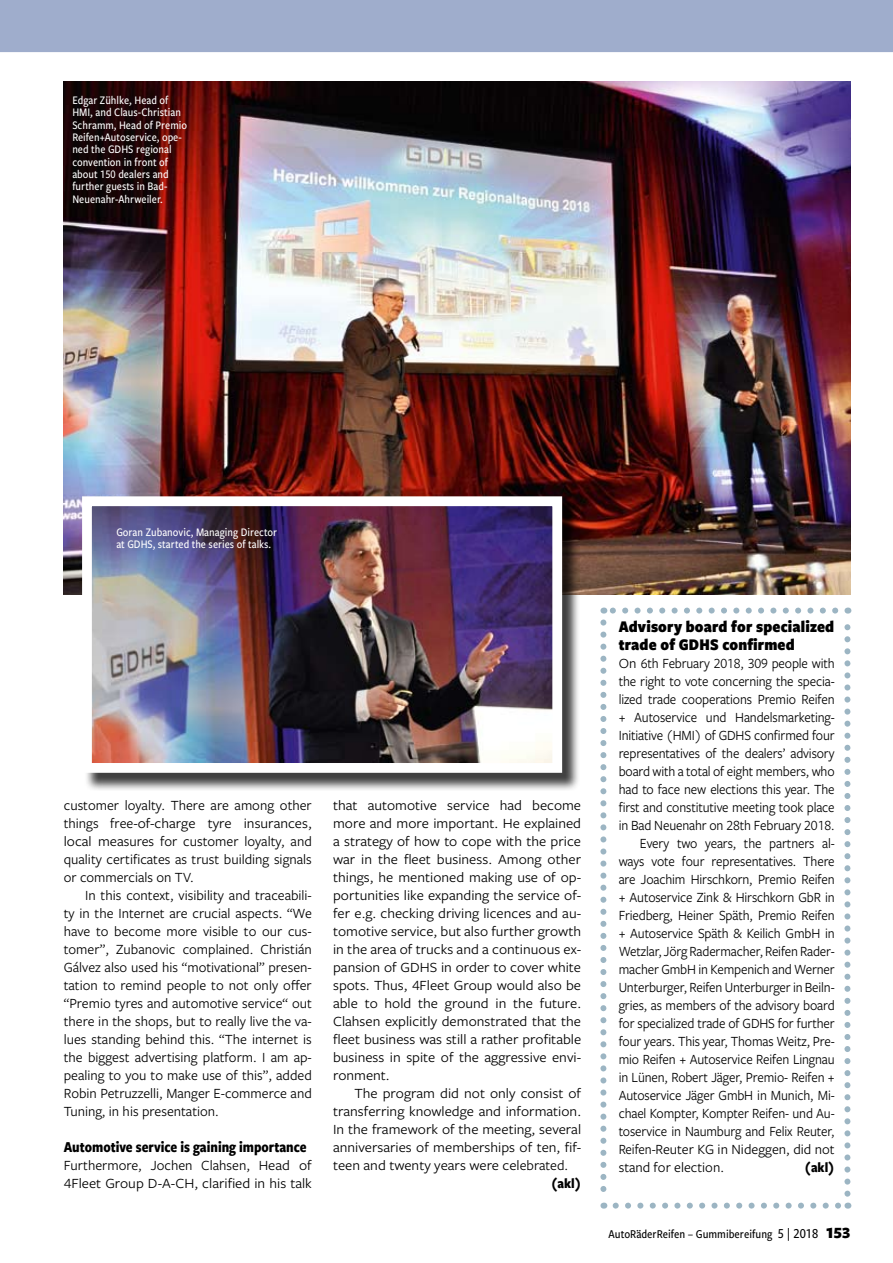
<style>
.page{position:relative;width:893px;height:1263px;background:#fff}
.page>*{position:absolute;margin:0;border:0;box-sizing:border-box;transform-origin:0 0}
.t1{font:900 16.95px/18px "Freight Sans Cnd Pro";letter-spacing:.01em;color:#000}
.t2{font:700 15.75px "Freight Sans Cnd Pro";color:#000;scale:.95 1}
.t3{font:14.55px "Freight Sans Pro";letter-spacing:-.01em;color:#000;scale:.94 1}
.t4{font:14.55px/18px "Freight Sans Pro";letter-spacing:-.01em;color:#000;text-align:justify}
.t5{font:14.55px/18px "Freight Sans Pro";letter-spacing:-.01em;color:#000;text-align:justify;scale:1.05 1}
.t6{font:700 14.55px "Freight Sans Cnd Pro";color:#000}
.t7{font:500 12.45px "Freight Sans Cnd Pro";color:#000}
.t8{font:500 12px/12.3px "Freight Sans Cnd Pro";color:#fff}
.s1{font-size:14.25px}
.s2{font-family:"Freight Sans Pro";font-weight:900;font-size:16.5px}
</style>
<div class="page">
<div style="left:0;top:0;width:893px;height:54px;background:#9fadcc"></div>
<div style="left:0;top:52px;width:893px;height:6px;background:#fff"></div>
<img style="left:64px;top:81px;width:786px;height:513px">
<div style="left:84px;top:499px;width:497px;height:292px;background:#000;opacity:.75"></div>
<img style="left:93px;top:507px;width:458px;height:255px">
<div style="left:82px;top:496px;width:480px;height:277px;border:10px solid #fff"></div>
<svg style="left:616px;top:1202px;width:225px;height:6px"></svg>
<svg style="left:600px;top:622px;width:6px;height:586px"></svg>
<svg style="left:844px;top:607px;width:6px;height:587px"></svg>
<svg style="left:603px;top:607px;width:232px;height:7px"></svg>
<p class="t8" style="left:72px;top:94px;width:116px">Edgar Zühlke, Head of<br>HMI, and Claus-Christian<br>Schramm, Head of Premio<br>Reifen+Autoservice, ope&shy;ned the GDHS regional convention in front of about 150 dealers and further guests in Bad-<br>Neuenahr-Ahrweiler.</p>
<p class="t8" style="left:116px;top:525px;width:162px">Goran Zubanovic, Managing Director at GDHS, started the series of talks.</p>
<p class="t4" style="left:64px;top:796px;width:250px">customer loyalty. There are among other things free-of-charge tyre insurances, local measures for customer loyalty, and quality certificates as trust building signals or commercials on TV.</p>
<p class="t4" style="left:64px;top:886px;width:250px;text-indent:21px">In this context, visibility and traceabili&shy;ty in the Internet are crucial aspects. “We have to become more visible to our cus&shy;tomer”, Zubanovic complained. Christián Gálvez also used his “motivational” presen&shy;tation to remind people to not only offer “Premio tyres and automotive service“ out there in the shops, but to really live the va&shy;lues standing behind this. “The internet is the biggest advertising platform. I am ap&shy;pealing to you to make use of this”, added Robin Petruzzelli, Manger E-commerce and Tuning, in his presentation.</p>
<p class="t2" style="left:64px;top:1136px;width:257px">Automotive service is gaining importance</p>
<p class="t4" style="left:64px;top:1156px;width:250px">Furthermore, Jochen Clahsen, Head of<br>4Fleet Group D-A-CH, clarified in his talk</p>
<p class="t5" style="left:333px;top:796px;width:238px">that automotive service had become more and more important. He explained a strategy of how to cope with the price war in the fleet business. Among other things, he mentioned making use of op&shy;portunities like expanding the service of&shy;fer e.g. checking driving licences and au&shy;tomotive service, but also further growth in the area of trucks and a continuous ex&shy;pansion of GDHS in order to cover white spots. Thus, 4Fleet Group would also be able to hold the ground in the future.<br>Clahsen explicitly demonstrated that the fleet business was still a rather profitable business in spite of the aggressive envi&shy;ronment.</p>
<p class="t5" style="left:333px;top:1084px;width:238px;text-indent:21px">The program did not only consist of transferring knowledge and information.<br>In the framework of the meeting, several anniversaries of memberships of ten, fif&shy;teen and twenty years were celebrated.</p>
<p class="t6" style="left:551px;top:1173px;width:32px">(akl)</p>
<p class="t1" style="left:619px;top:616px;width:217px">Advisory board for specialized trade of GDHS confirmed</p>
<p class="t4" style="left:619px;top:653px;width:217px">On 6th February 2018, 309 people with</p>
<p class="t3" style="left:619px;top:671px;width:231px">the right to vote concerning the specia-</p>
<p class="t3" style="left:619px;top:689px;width:231px">lized trade cooperations Premio Reifen</p>
<p class="t3" style="left:619px;top:707px;width:231px">+ Autoservice und Handelsmarketing-</p>
<p class="t3" style="left:619px;top:725px;width:231px">Initiative (HMI) of GDHS confirmed four</p>
<p class="t3" style="left:619px;top:743px;width:231px">representatives of the dealers’ advisory</p>
<p class="t3" style="left:619px;top:761px;width:231px">board with a total of eight members, who</p>
<p class="t3" style="left:619px;top:779px;width:231px">had to face new elections this year. The</p>
<p class="t3" style="left:619px;top:797px;width:231px">first and constitutive meeting took place</p>
<p class="t3" style="left:619px;top:815px;width:231px">in Bad Neuenahr on 28th February 2018.</p>
<p class="t3" style="left:640px;top:833px;width:209px">Every two years, the partners al-</p>
<p class="t3" style="left:619px;top:851px;width:231px">ways vote four representatives. There</p>
<p class="t3" style="left:619px;top:869px;width:231px">are Joachim Hirschkorn, Premio Reifen</p>
<p class="t3" style="left:619px;top:887px;width:231px">+ Autoservice Zink &amp; Hirschkorn GbR in</p>
<p class="t3" style="left:619px;top:905px;width:231px">Friedberg, Heiner Späth, Premio Reifen</p>
<p class="t3" style="left:619px;top:923px;width:231px">+ Autoservice Späth &amp; Keilich GmbH in</p>
<p class="t3" style="left:619px;top:941px;width:231px">Wetzlar, Jörg Radermacher, Reifen Rader-</p>
<p class="t3" style="left:619px;top:959px;width:231px">macher GmbH in Kempenich and Werner</p>
<p class="t3" style="left:619px;top:977px;width:231px">Unterburger, Reifen Unterburger in Beiln-</p>
<p class="t3" style="left:619px;top:995px;width:231px">gries, as members of the advisory board</p>
<p class="t3" style="left:619px;top:1013px;width:231px">for specialized trade of GDHS for further</p>
<p class="t3" style="left:619px;top:1031px;width:231px">four years. This year, Thomas Weitz, Pre-</p>
<p class="t3" style="left:619px;top:1049px;width:231px">mio Reifen + Autoservice Reifen Lingnau</p>
<p class="t3" style="left:619px;top:1067px;width:231px">in Lünen, Robert Jäger, Premio- Reifen +</p>
<p class="t3" style="left:619px;top:1085px;width:231px">Autoservice Jäger GmbH in Munich, Mi-</p>
<p class="t3" style="left:619px;top:1103px;width:231px">chael Kompter, Kompter Reifen- und Au-</p>
<p class="t3" style="left:619px;top:1121px;width:231px">toservice in Naumburg and Felix Reuter,</p>
<p class="t3" style="left:619px;top:1139px;width:231px">Reifen-Reuter KG in Nideggen, did not</p>
<p class="t4" style="left:619px;top:1157px;width:107px">stand for election.</p>
<p class="t6" style="left:805px;top:1157px;width:32px">(akl)</p>
<p class="t7" style="left:609px;top:1225px;width:243px">AutoRäderReifen – Gummibereifung <span class="s1">5 | 2018</span> <span class="s2">153</span></p>
</div>
